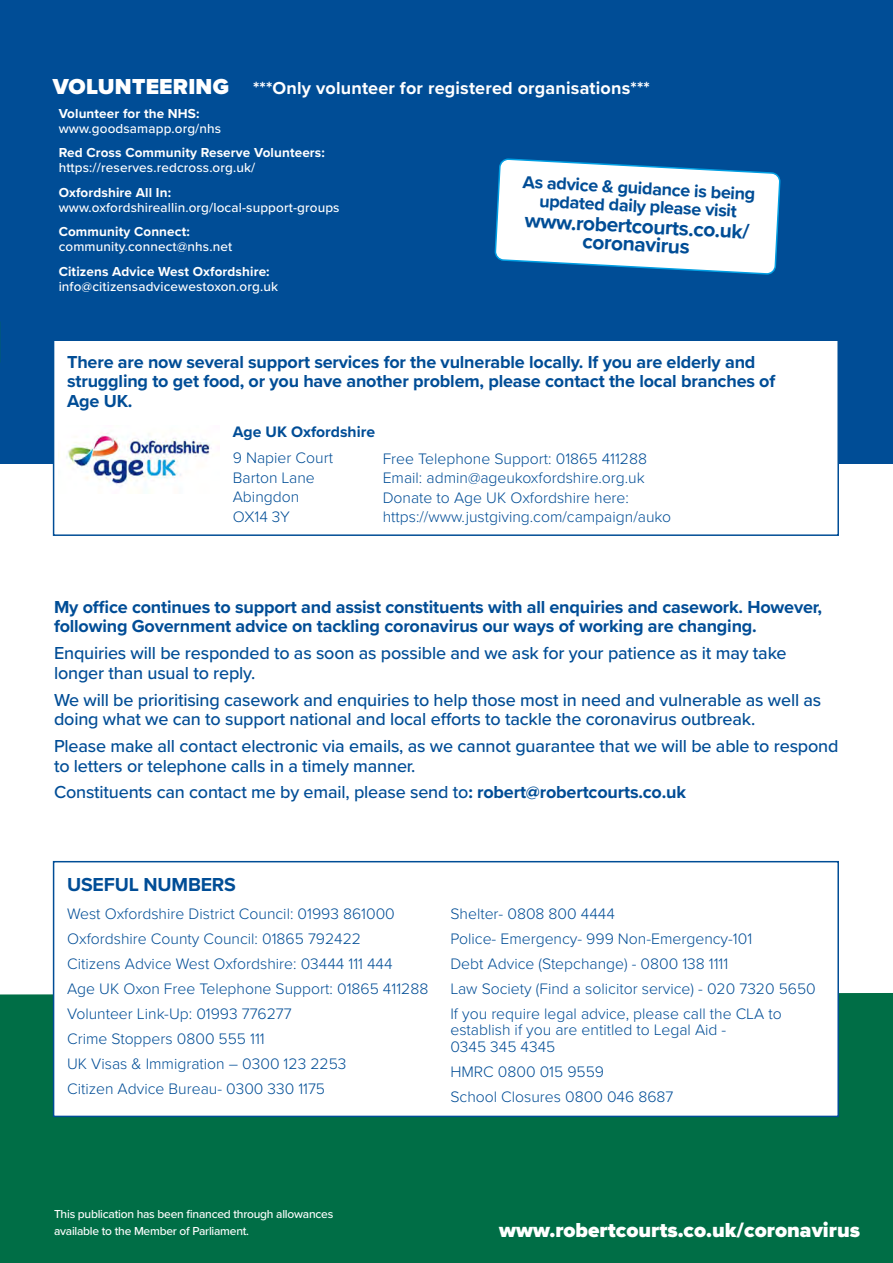
<style>
.page{position:relative;width:893px;height:1263px;background:#fff}
.page>*{position:absolute;margin:0;border:0;box-sizing:border-box;transform-origin:0 0}
.t1{font:700 21px/18px "Proxima Nova";color:#004d96;text-align:center}
.t2{font:900 21px "Proxima Nova";color:#fff}
.t3{font:700 19.5px "Proxima Nova";letter-spacing:-.01em;color:#004d96}
.t4{font:500 18px/19.5px "Proxima Nova";letter-spacing:-.01em;color:#004d96}
.t5{font:700 18px/19.5px "Proxima Nova";letter-spacing:-.01em;color:#004d96}
.t6{font:700 18px "Proxima Nova";letter-spacing:.01em;color:#fff}
.t7{font:300 15.75px/25px "Proxima Nova";color:#004d96}
.t8{font:700 15.75px "Proxima Nova";color:#004d96}
.t9{font:500 13.5px "Proxima Nova";letter-spacing:.01em;color:#fff}
.t10{font:700 13.5px "Proxima Nova";letter-spacing:.01em;color:#fff}
.t11{font:500 12px/16.5px "Proxima Nova";letter-spacing:-.02em;color:#fff}
.s1{font-weight:900;font-size:22.5px}
.s2{font-weight:700}
</style>
<div class="page">
<div style="left:0;top:0;width:893px;height:463px;background:#004d96"></div>
<div style="left:0;top:993px;width:893px;height:270px;background:#006e46"></div>
<div style="left:54px;top:340px;width:784px;height:195px;background:#fff"></div>
<div style="left:53px;top:339px;width:786px;height:197px;border:2px solid #004d96"></div>
<div style="left:54px;top:862px;width:784px;height:254px;background:#fff"></div>
<div style="left:53px;top:861px;width:786px;height:256px;border:2px solid #004d96"></div>
<svg style="left:494px;top:158px;width:287px;height:117px;background:#d2e2ef"></svg>
<img style="left:66px;top:433px;width:146px;height:54px">
<p class="t6" style="left:53px;top:74px;width:598px"><span class="s1">VOLUNTEERING</span> ***Only volunteer for registered organisations***</p>
<p class="t10" style="left:59px;top:103px;width:142px">Volunteer for the NHS:</p>
<p class="t9" style="left:59px;top:118px;width:164px">www.goodsamapp.org/nhs</p>
<p class="t10" style="left:59px;top:143px;width:268px">Red Cross Community Reserve Volunteers:</p>
<p class="t9" style="left:59px;top:158px;width:198px">https://reserves.redcross.org.uk/</p>
<p class="t10" style="left:59px;top:182px;width:114px">Oxfordshire All In:</p>
<p class="t9" style="left:59px;top:197px;width:282px">www.oxfordshireallin.org/local-support-groups</p>
<p class="t10" style="left:59px;top:222px;width:133px">Community Connect:</p>
<p class="t9" style="left:59px;top:237px;width:175px">community.connect@nhs.net</p>
<p class="t10" style="left:59px;top:261px;width:213px">Citizens Advice West Oxfordshire:</p>
<p class="t9" style="left:59px;top:276px;width:221px">info@citizensadvicewestoxon.org.uk</p>
<p class="t5" style="left:523px;top:172px;width:234px;line-height:18px;text-align:center;rotate:3deg">As advice &amp; guidance is being updated daily please visit</p>
<h1 class="t1" style="left:525px;top:211px;width:226px;rotate:3deg">www.robertcourts.co.uk/ coronavirus</h1>
<p class="t5" style="left:67px;top:352px;width:710px">There are now several support services for the vulnerable locally. If you are elderly and struggling to get food, or you have another problem, please contact the local branches of<br>Age UK.</p>
<p class="t8" style="left:233px;top:420px;width:144px">Age UK Oxfordshire</p>
<p class="t7" style="left:233px;top:447px;width:102px;line-height:19.5px">9 Napier Court<br>Barton Lane<br>Abingdon<br>OX14 3Y</p>
<p class="t7" style="left:383px;top:448px;width:290px;line-height:19.5px">Free Telephone Support: 01865 411288<br>Email: admin@ageukoxfordshire.org.uk Donate to Age UK Oxfordshire here: https://www.justgiving.com/campaign/auko</p>
<p class="t5" style="left:54px;top:596px;width:770px">My office continues to support and assist constituents with all enquiries and casework. However, following Government advice on tackling coronavirus our ways of working are changing.</p>
<p class="t4" style="left:54px;top:643px;width:734px">Enquiries will be responded to as soon as possible and we ask for your patience as it may take longer than usual to reply.</p>
<p class="t4" style="left:54px;top:689px;width:769px">We will be prioritising casework and enquiries to help those most in need and vulnerable as well as doing what we can to support national and local efforts to tackle the coronavirus outbreak.</p>
<p class="t4" style="left:54px;top:736px;width:786px">Please make all contact electronic via emails, as we cannot guarantee that we will be able to respond to letters or telephone calls in a timely manner.</p>
<p class="t4" style="left:54px;top:782px;width:633px">Constituents can contact me by email, please send to<span class="s2">: robert@robertcourts.co.uk</span></p>
<p class="t3" style="left:67px;top:869px;width:170px">USEFUL NUMBERS</p>
<p class="t7" style="left:67px;top:900px;width:363px">West Oxfordshire District Council: 01993 861000<br>Oxfordshire County Council: 01865 792422<br>Citizens Advice West Oxfordshire: 03444 111 444<br>Age UK Oxon Free Telephone Support: 01865 411288<br>Volunteer Link-Up: 01993 776277<br>Crime Stoppers 0800 555 111<br>UK Visas &amp; Immigration – 0300 123 2253<br>Citizen Advice Bureau- 0300 330 1175</p>
<p class="t7" style="left:450px;top:900px;width:367px">Shelter- 0808 800 4444<br>Police- Emergency- 999 Non-Emergency-101<br>Debt Advice (Stepchange) - 0800 138 1111<br>Law Society (Find a solicitor service) - 020 7320 5650<br>If you require legal advice, please call the CLA to</p>
<p class="t7" style="left:450px;top:1021px;width:277px;line-height:16.5px">establish if you are entitled to Legal Aid -<br>0345 345 4345</p>
<p class="t7" style="left:450px;top:1058px;width:225px">HMRC 0800 015 9559<br>School Closures 0800 046 8687</p>
<p class="t11" style="left:54px;top:1206px;width:281px">This publication has been financed through allowances available to the Member of Parliament.</p>
<h1 class="t2" style="left:499px;top:1214px;width:362px">www.robertcourts.co.uk/coronavirus</h1>
</div>
